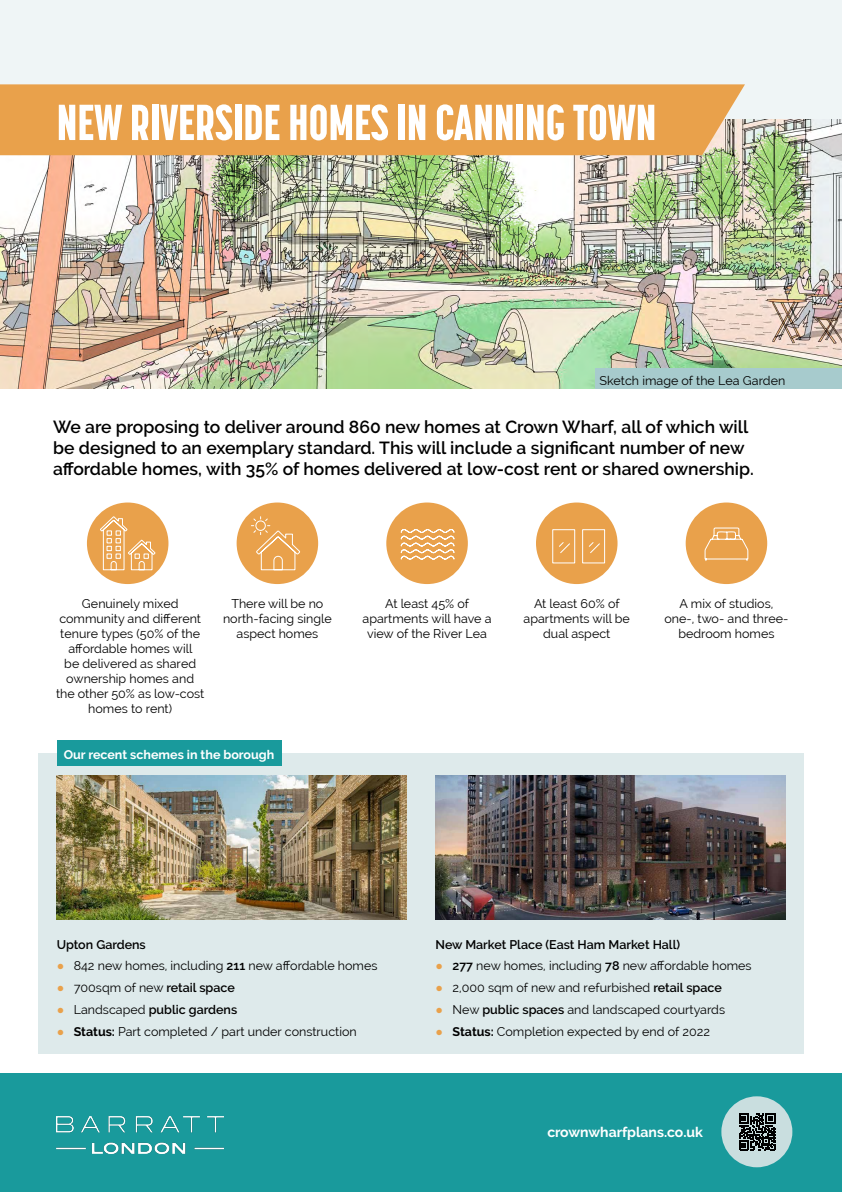
<style>
.page{position:relative;width:842px;height:1192px;background:#fff}
.page>*{position:absolute;margin:0;border:0;box-sizing:border-box;transform-origin:0 0}
.t1{font:800 50px "Korolev Compressed";color:#fff}
.t2{font:600 17.5px/21px "Raleway";color:#000}
.t3{font:700 14px "Raleway";color:#fff}
.t4{font:12.5px/15px "Raleway";color:#000;text-align:center}
.t5{font:600 12.5px "Raleway";color:#000}
.t6{font:700 12.5px "Raleway";color:#fff}
.s1{font-family:"Arial";color:#e9a14b}
.s2{font-weight:600}
.s3{font-family:"Arial";font-weight:400;color:#e9a14b}
.s4{font-weight:400}
.s5{font-weight:700}
</style>
<div class="page">
<div style="left:0;top:0;width:842px;height:120px;background:#eff5f6"></div>
<div style="left:0;top:1074px;width:842px;height:118px;background:#199a9c"></div>
<div style="left:721px;top:1096px;width:71px;height:71px;background:#c9dedf;border-radius:50%"></div>
<img style="left:57px;top:1116px;width:166px;height:37px">
<svg style="left:739px;top:1113px;width:37px;height:37px"></svg>
<div style="left:87px;top:503px;width:81px;height:81px;background:#e9a14b;border-radius:50%"></div>
<svg style="left:100px;top:516px;width:56px;height:55px"></svg>
<div style="left:386px;top:503px;width:82px;height:81px;background:#e9a14b;border-radius:50%"></div>
<svg style="left:400px;top:529px;width:55px;height:31px"></svg>
<div style="left:237px;top:503px;width:81px;height:81px;background:#e9a14b;border-radius:50%"></div>
<svg style="left:251px;top:516px;width:49px;height:55px"></svg>
<div style="left:536px;top:503px;width:81px;height:81px;background:#e9a14b;border-radius:50%"></div>
<svg style="left:552px;top:529px;width:54px;height:35px"></svg>
<div style="left:686px;top:503px;width:81px;height:81px;background:#e9a14b;border-radius:50%"></div>
<svg style="left:704px;top:527px;width:45px;height:34px"></svg>
<img style="left:0;top:120px;width:842px;height:269px">
<div style="left:0;top:84px;width:745px;height:71px;background:#e9a14b"></div>
<div style="left:38px;top:753px;width:766px;height:300px;background:#deeaeb"></div>
<div style="left:57px;top:740px;width:224px;height:26px;background:#199a9c"></div>
<img style="left:57px;top:776px;width:350px;height:144px">
<img style="left:435px;top:776px;width:350px;height:144px">
<div style="left:595px;top:369px;width:247px;height:20px;background:#a7cbcd"></div>
<h1 class="t1" style="left:57px;top:93px;width:601px">NEW RIVERSIDE HOMES IN CANNING TOWN</h1>
<p class="t4" style="left:599px;top:373px;width:187px">Sketch image of the Lea Garden</p>
<p class="t2" style="left:53px;top:416px;width:702px">We are proposing to deliver around 860 new homes at Crown Wharf, all of which will be designed to an exemplary standard. This will include a significant number of new affordable homes, with 35% of homes delivered at low-cost rent or shared ownership.</p>
<p class="t4" style="left:56px;top:596px;width:150px">Genuinely mixed community and different tenure types (50% of the affordable homes will<br>be delivered as shared ownership homes and the other 50% as low-cost homes to rent)</p>
<p class="t4" style="left:223px;top:596px;width:110px">There will be no north-facing single aspect homes</p>
<p class="t4" style="left:362px;top:596px;width:131px">At least 45% of apartments will have a view of the River Lea</p>
<p class="t4" style="left:524px;top:596px;width:108px">At least 60% of apartments will be dual aspect</p>
<p class="t4" style="left:664px;top:596px;width:125px">A mix of studios, one-, two- and three&shy;bedroom homes</p>
<p class="t6" style="left:64px;top:747px;width:212px">Our recent schemes in the borough</p>
<p class="t5" style="left:57px;top:937px;width:91px">Upton Gardens</p>
<p class="t4" style="left:57px;top:958px;width:322px"><span class="s1">●</span> 842 new homes, including <span class="s2">211</span> new affordable homes</p>
<p class="t4" style="left:57px;top:980px;width:180px"><span class="s1">●</span> 700sqm of new <span class="s2">retail space</span></p>
<p class="t5" style="left:57px;top:1002px;width:182px"><span class="s3">●</span> <span class="s4">Landscaped</span> public gardens</p>
<p class="t4" style="left:57px;top:1024px;width:302px"><span class="s1">●</span> <span class="s5">Status:</span> Part completed / part under construction</p>
<p class="t5" style="left:435px;top:937px;width:246px">New Market Place (East Ham Market Hall)</p>
<p class="t4" style="left:435px;top:958px;width:318px"><span class="s1">●</span> <span class="s2">277</span> new homes, including <span class="s2">78</span> new affordable homes</p>
<p class="t4" style="left:435px;top:980px;width:288px"><span class="s1">●</span> 2,000 sqm of new and refurbished <span class="s2">retail space</span></p>
<p class="t4" style="left:435px;top:1002px;width:291px"><span class="s1">●</span> New <span class="s2">public spaces</span> and landscaped courtyards</p>
<p class="t4" style="left:435px;top:1024px;width:276px"><span class="s1">●</span> <span class="s5">Status:</span> Completion expected by end of 2022</p>
<p class="t3" style="left:547px;top:1125px;width:157px">crownwharfplans.co.uk</p>
</div>
